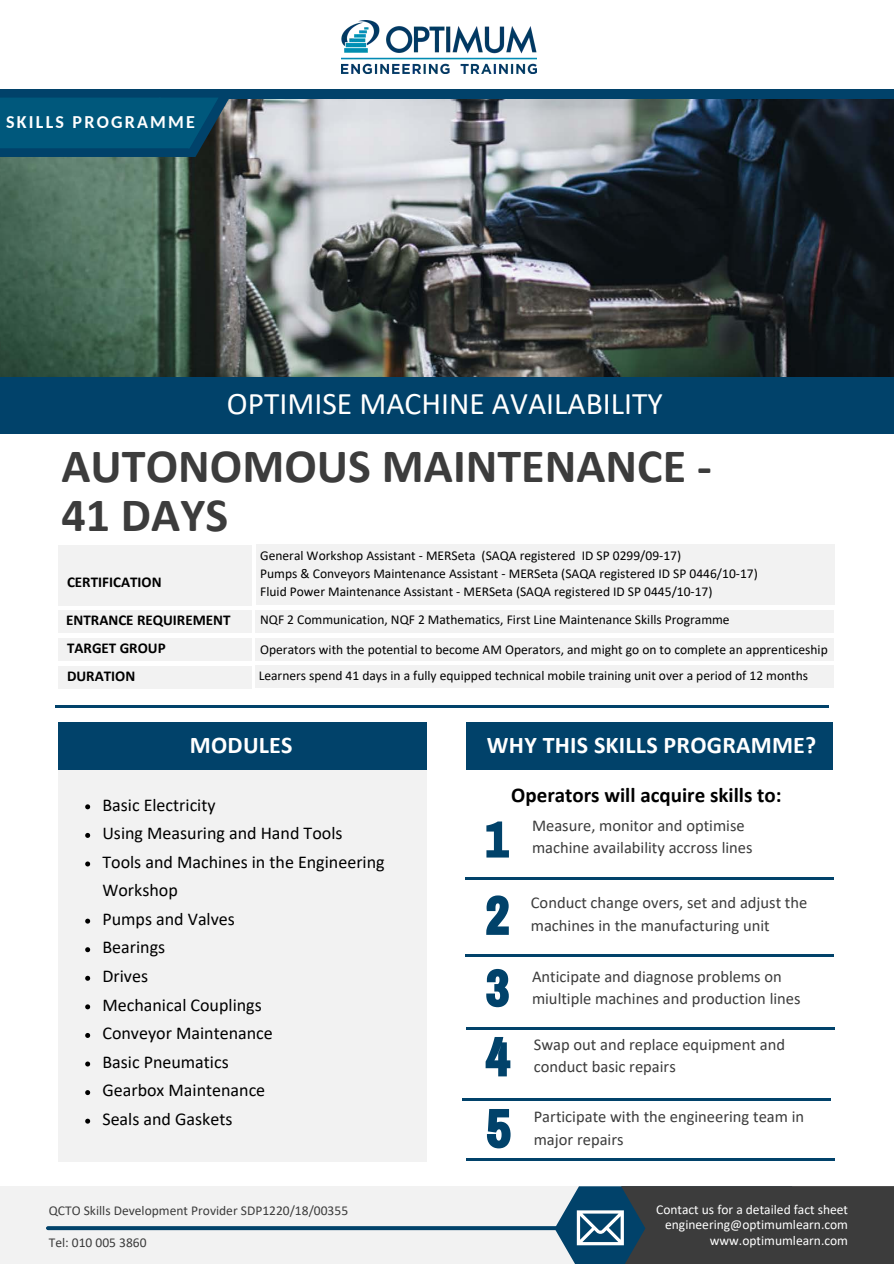
<style>
.page{position:relative;width:894px;height:1264px;background:#fff}
.page>*{position:absolute;margin:0;border:0;box-sizing:border-box;transform-origin:0 0}
.t1{font:700 48px/48.4px "Calibri";color:#3c3c3c}
.t2{font:31.5px "Calibri";color:#fff}
.t3{font:700 24px "Calibri";letter-spacing:.01em;color:#fff}
.t4{font:700 21px "Calibri";color:#000}
.t5{font:18px/28.5px "Calibri";color:#000}
.t6{font:700 18px "Carlito";letter-spacing:.12em;color:#fff}
.t7{font:16.5px/22.5px "Calibri";color:#3c3c3c}
.t8{font:700 15px/28px "Calibri";color:#000}
.t9{font:13.5px/18px "Calibri";color:#000}
.t10{font:13.5px/15.8px "Calibri";color:#fff;text-align:right}
.t11{font:13.5px "Calibri";color:#3c3c3c}
</style>
<div class="page">
<img style="left:0;top:98px;width:893px;height:279px">
<div style="left:0;top:1186px;width:893px;height:77px;background:#f2f2f2"></div>
<svg style="left:46px;top:1226px;width:525px;height:4px;background:#09486e"></svg>
<svg style="left:554px;top:1186px;width:339px;height:77px;background:#3e4950"></svg>
<div style="left:0;top:377px;width:893px;height:57px;background:#01426a"></div>
<div style="left:58px;top:665px;width:194px;height:23px;background:#f2f2f2"></div>
<div style="left:58px;top:638px;width:194px;height:23px;background:#f2f2f2"></div>
<div style="left:58px;top:610px;width:194px;height:23px;background:#f2f2f2"></div>
<div style="left:58px;top:545px;width:194px;height:60px;background:#f2f2f2"></div>
<div style="left:256px;top:544px;width:578px;height:60px;background:#f2f2f2"></div>
<div style="left:256px;top:610px;width:577px;height:23px;background:#f2f2f2"></div>
<div style="left:256px;top:638px;width:577px;height:22px;background:#f2f2f2"></div>
<div style="left:256px;top:665px;width:577px;height:23px;background:#f2f2f2"></div>
<div style="left:58px;top:722px;width:368px;height:439px;background:#f2f2f2"></div>
<hr style="left:55px;top:705px;width:773px;height:2px;background:#01426a">
<div style="left:466px;top:722px;width:366px;height:48px;background:#01426a"></div>
<svg style="left:85px;top:804px;width:5px;height:5px"></svg>
<svg style="left:85px;top:833px;width:5px;height:4px"></svg>
<svg style="left:85px;top:861px;width:5px;height:5px"></svg>
<svg style="left:85px;top:918px;width:5px;height:5px"></svg>
<svg style="left:85px;top:947px;width:5px;height:5px"></svg>
<svg style="left:85px;top:975px;width:5px;height:5px"></svg>
<svg style="left:85px;top:1004px;width:5px;height:5px"></svg>
<svg style="left:85px;top:1033px;width:5px;height:4px"></svg>
<svg style="left:85px;top:1061px;width:5px;height:5px"></svg>
<svg style="left:85px;top:1090px;width:5px;height:5px"></svg>
<svg style="left:85px;top:1118px;width:5px;height:5px"></svg>
<div style="left:58px;top:722px;width:368px;height:48px;background:#01426a"></div>
<svg style="left:486px;top:821px;width:23px;height:36px"></svg>
<svg style="left:486px;top:895px;width:22px;height:39px"></svg>
<svg style="left:486px;top:968px;width:22px;height:39px"></svg>
<hr style="left:465px;top:877px;width:368px;height:3px;background:#01426a">
<hr style="left:465px;top:954px;width:368px;height:2px;background:#01426a">
<hr style="left:466px;top:1158px;width:368px;height:3px;background:#01426a">
<hr style="left:466px;top:1026px;width:368px;height:3px;background:#01426a">
<svg style="left:485px;top:1037px;width:25px;height:39px"></svg>
<hr style="left:462px;top:1097px;width:368px;height:3px;background:#01426a">
<svg style="left:487px;top:1109px;width:23px;height:39px"></svg>
<div style="left:0;top:89px;width:893px;height:9px;background:#01426a"></div>
<svg style="left:0;top:97px;width:234px;height:60px;background:#065374"></svg>
<img style="left:342px;top:20px;width:194px;height:53px">
<h3 class="t6" style="left:6px;top:109px;width:190px">SKILLS PROGRAMME</h3>
<h2 class="t2" style="left:227px;top:381px;width:437px">OPTIMISE MACHINE AVAILABILITY</h2>
<h1 class="t1" style="left:61px;top:441px;width:651px">AUTONOMOUS MAINTENANCE -<br>41 DAYS</h1>
<p class="t8" style="left:67px;top:567px;width:96px">CERTIFICATION</p>
<p class="t8" style="left:66px;top:606px;width:166px">ENTRANCE REQUIREMENT<br>TARGET GROUP<br>DURATION</p>
<p class="t9" style="left:260px;top:546px;width:499px">General Workshop Assistant - MERSeta (SAQA registered ID SP 0299/09-17)<br>Pumps &amp; Conveyors Maintenance Assistant - MERSeta (SAQA registered ID SP 0446/10-17)<br>Fluid Power Maintenance Assistant - MERSeta (SAQA registered ID SP 0445/10-17)</p>
<p class="t9" style="left:260px;top:610px;width:471px">NQF 2 Communication, NQF 2 Mathematics, First Line Maintenance Skills Programme</p>
<p class="t9" style="left:259px;top:636px;width:570px;line-height:26.4px">Operators with the potential to become AM Operators, and might go on to complete an apprenticeship<br>Learners spend 41 days in a fully equipped technical mobile training unit over a period of 12 months</p>
<h3 class="t3" style="left:190px;top:727px;width:104px">MODULES</h3>
<h3 class="t5" style="left:102px;top:789px;width:284px">Basic Electricity<br>Using Measuring and Hand Tools<br>Tools and Machines in the Engineering<br>Workshop<br>Pumps and Valves<br>Bearings<br>Drives<br>Mechanical Couplings<br>Conveyor Maintenance<br>Basic Pneumatics<br>Gearbox Maintenance<br>Seals and Gaskets</h3>
<p class="t11" style="left:49px;top:1201px;width:301px">QCTO Skills Development Provider SDP1220/18/00355</p>
<p class="t11" style="left:49px;top:1232px;width:99px">Tel: 010 005 3860</p>
<h3 class="t3" style="left:487px;top:727px;width:331px">WHY THIS SKILLS PROGRAMME?</h3>
<h3 class="t4" style="left:511px;top:780px;width:272px">Operators will acquire skills to:</h3>
<p class="t7" style="left:532px;top:813px;width:222px">Measure, monitor and optimise machine availability accross lines</p>
<p class="t7" style="left:530px;top:891px;width:278px">Conduct change overs, set and adjust the machines in the manufacturing unit</p>
<p class="t7" style="left:532px;top:964px;width:270px">Anticipate and diagnose problems on miultiple machines and production lines</p>
<p class="t7" style="left:533px;top:1032px;width:253px">Swap out and replace equipment and conduct basic repairs</p>
<p class="t7" style="left:533px;top:1104px;width:272px">Participate with the engineering team in major repairs</p>
<p class="t10" style="left:656px;top:1200px;width:193px">Contact us for a detailed fact sheet engineering@optimumlearn.com www.optimumlearn.com</p>
</div>
